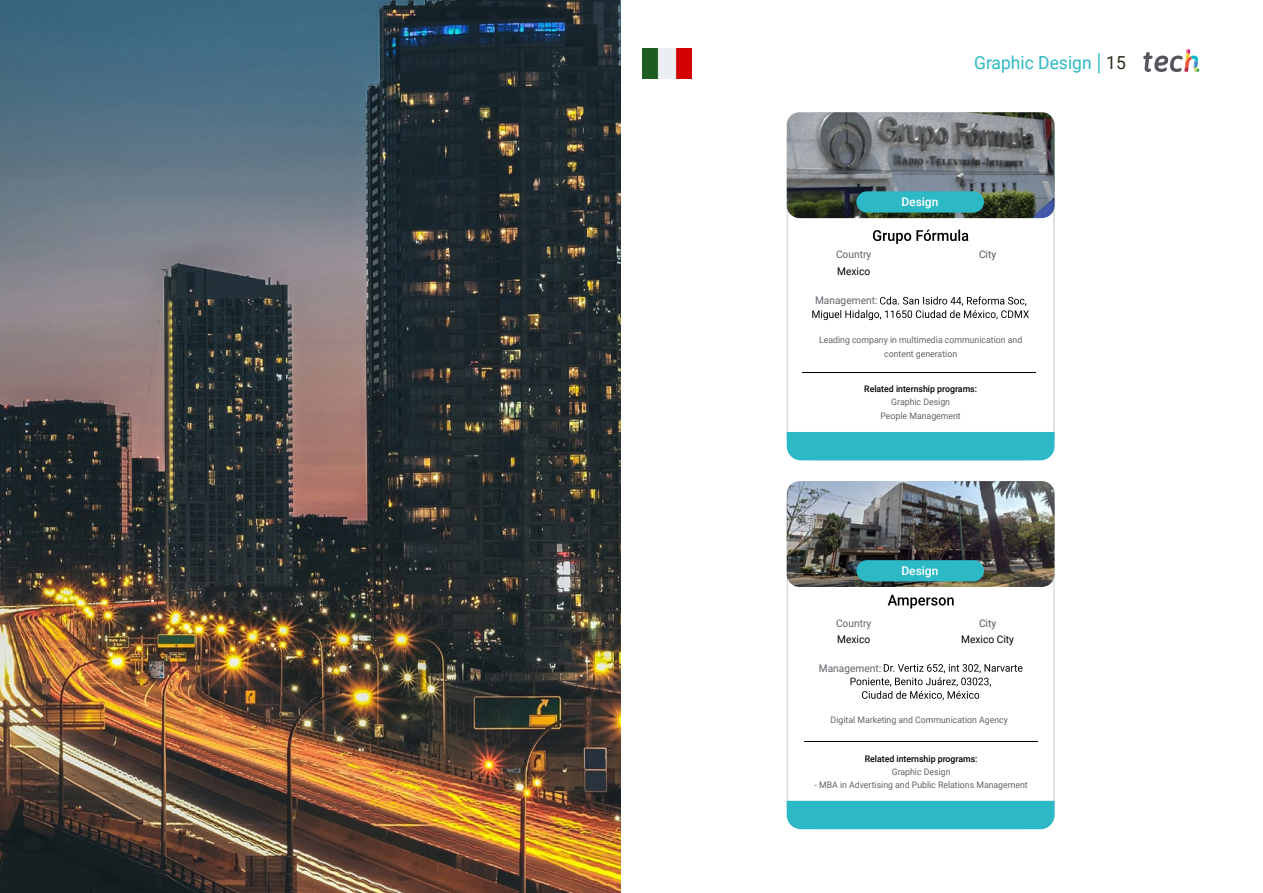
<style>
.page{position:relative;width:1263px;height:893px;background:#fff}
.page>*{position:absolute;margin:0;border:0;box-sizing:border-box;transform-origin:0 0}
.t1{font:18px "Roboto";color:#2db8c5}
.t2{font:500 12px "Roboto";color:#fff}
.t3{font:10.5px "Roboto";color:#61646a}
.t4{font:10.5px "Roboto";color:#000}
.t5{font:10.5px "Roboto";color:#52555b}
.t6{font:9px/13.5px "Roboto";color:#61646a;text-align:center}
.t7{font:500 9px "Roboto";color:#000}
.s1{font-family:"Meta Pro";font-size:21px}
.s2{color:#312e20}
</style>
<div class="page">
<img style="left:642px;top:49px;width:49px;height:30px">
<svg style="left:1143px;top:49px;width:56px;height:23px"></svg>
<img style="left:0;top:0;width:621px;height:893px">
<svg style="left:786px;top:121px;width:269px;height:340px"></svg>
<img style="left:787px;top:112px;width:267px;height:106px">
<div style="left:856px;top:191px;width:128px;height:22px;background:#2db8c5;border-radius:11px"></div>
<div style="left:787px;top:432px;width:267px;height:28px;background:#2db8c5"></div>
<hr style="left:802px;top:373px;width:234px;height:1px;background:#000">
<svg style="left:873px;top:230px;width:95px;height:14px"></svg>
<svg style="left:812px;top:296px;width:217px;height:24px"></svg>
<svg style="left:786px;top:490px;width:269px;height:340px"></svg>
<img style="left:787px;top:481px;width:267px;height:106px">
<div style="left:856px;top:560px;width:128px;height:21px;background:#2db8c5;border-radius:11px"></div>
<hr style="left:804px;top:741px;width:233px;height:1px;background:#000">
<svg style="left:888px;top:595px;width:66px;height:13px"></svg>
<svg style="left:850px;top:664px;width:172px;height:36px"></svg>
<div style="left:787px;top:801px;width:267px;height:28px;background:#2db8c5"></div>
<h1 class="t1" style="left:974px;top:50px;width:153px">Graphic Design <span class="s1">|</span> <span class="s2">15</span></h1>
<p class="t3" style="left:836px;top:247px;width:37px">Country</p>
<p class="t4" style="left:837px;top:263px;width:34px">Mexico</p>
<h2 class="t2" style="left:901px;top:194px;width:39px">Design</h2>
<p class="t5" style="left:979px;top:247px;width:19px">City</p>
<p class="t3" style="left:815px;top:293px;width:64px">Management:</p>
<p class="t6" style="left:819px;top:333px;width:205px">Leading company in multimedia communication and content generation</p>
<p class="t7" style="left:864px;top:383px;width:114px">Related internship programs:</p>
<p class="t6" style="left:880px;top:395px;width:82px">Graphic Design<br>People Management</p>
<p class="t3" style="left:836px;top:616px;width:37px">Country</p>
<p class="t4" style="left:837px;top:632px;width:34px">Mexico</p>
<p class="t3" style="left:819px;top:661px;width:64px">Management:</p>
<h2 class="t2" style="left:901px;top:563px;width:39px">Design</h2>
<p class="t5" style="left:979px;top:616px;width:19px">City</p>
<p class="t4" style="left:961px;top:632px;width:54px">Mexico City</p>
<p class="t6" style="left:831px;top:713px;width:179px">Digital Marketing and Communication Agency</p>
<p class="t7" style="left:865px;top:752px;width:114px">Related internship programs:</p>
<p class="t6" style="left:892px;top:765px;width:60px">Graphic Design</p>
<p class="t6" style="left:814px;top:778px;width:215px">- MBA in Advertising and Public Relations Management</p>
</div>
